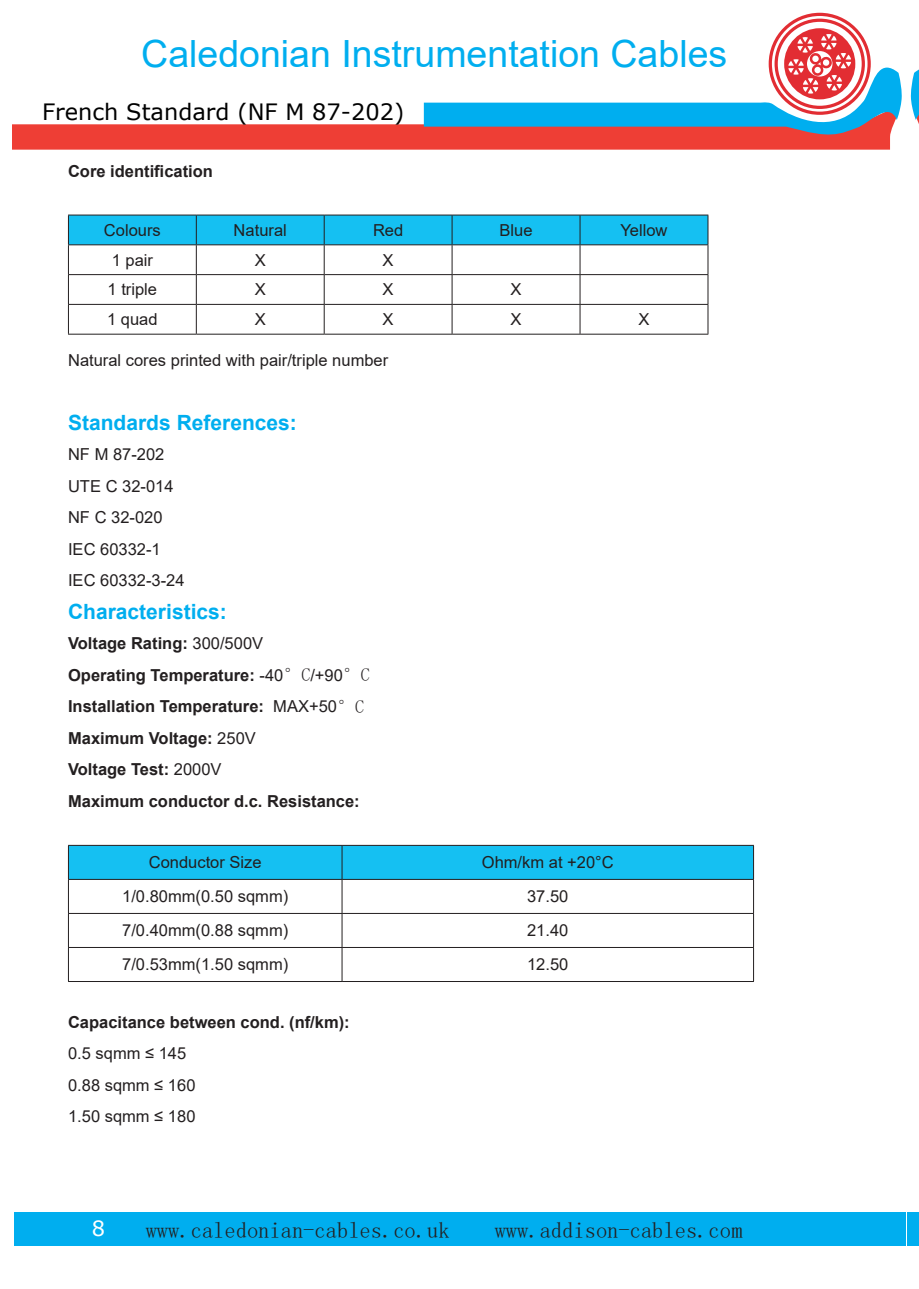
<style>
.page{position:relative;width:919px;height:1289px;background:#fff}
.page>*{position:absolute;margin:0;border:0;box-sizing:border-box;transform-origin:0 0}
.t1{font:37.5px "Arial";color:#00aeef}
.t2{font:22.5px "Sim Sun";color:#231f20}
.t3{font:22.5px "Verdana";color:#000}
.t4{font:700 21px "Arial";color:#00aeef}
.t5{font:21px "Verdana";color:#fff}
.t6{font:16.5px/31.5px "Arial";color:#231f20}
.t7{font:700 16.5px/31.5px "Arial";color:#231f20}
.s1{font-weight:400}
.s2{font-family:"Sim Sun";font-weight:400;font-size:18px}
</style>
<div class="page">
<svg style="left:13px;top:13px;width:889px;height:137px"></svg>
<svg style="left:910px;top:70px;width:8px;height:52px"></svg>
<div style="left:14px;top:1211px;width:891px;height:34px;background:#00aeef"></div>
<div style="left:906px;top:1211px;width:12px;height:34px;background:#00aeef"></div>
<svg style="left:68px;top:215px;width:640px;height:119px"></svg>
<hr style="left:68px;top:334px;width:128px;height:1px;background:#231f20">
<hr style="left:196px;top:334px;width:128px;height:1px;background:#231f20">
<hr style="left:324px;top:334px;width:128px;height:1px;background:#231f20">
<hr style="left:452px;top:334px;width:128px;height:1px;background:#231f20">
<hr style="left:580px;top:334px;width:128px;height:1px;background:#231f20">
<div style="left:69px;top:846px;width:684px;height:33px;background:#15c0f2"></div>
<hr style="left:68px;top:845px;width:274px;height:1px;background:#231f20">
<hr style="left:68px;top:845px;width:1px;height:34px;background:#231f20">
<hr style="left:342px;top:845px;width:411px;height:1px;background:#231f20">
<hr style="left:341px;top:845px;width:1px;height:34px;background:#231f20">
<hr style="left:753px;top:845px;width:1px;height:34px;background:#231f20">
<hr style="left:68px;top:879px;width:274px;height:1px;background:#231f20">
<hr style="left:68px;top:879px;width:1px;height:34px;background:#231f20">
<hr style="left:342px;top:879px;width:411px;height:1px;background:#231f20">
<hr style="left:341px;top:879px;width:1px;height:34px;background:#231f20">
<hr style="left:753px;top:879px;width:1px;height:34px;background:#231f20">
<hr style="left:68px;top:913px;width:274px;height:1px;background:#231f20">
<hr style="left:68px;top:913px;width:1px;height:34px;background:#231f20">
<hr style="left:342px;top:913px;width:411px;height:1px;background:#231f20">
<hr style="left:341px;top:913px;width:1px;height:34px;background:#231f20">
<hr style="left:753px;top:913px;width:1px;height:34px;background:#231f20">
<hr style="left:68px;top:947px;width:274px;height:1px;background:#231f20">
<hr style="left:68px;top:947px;width:1px;height:34px;background:#231f20">
<hr style="left:342px;top:947px;width:411px;height:1px;background:#231f20">
<hr style="left:341px;top:947px;width:1px;height:34px;background:#231f20">
<hr style="left:753px;top:947px;width:1px;height:34px;background:#231f20">
<hr style="left:68px;top:981px;width:274px;height:1px;background:#231f20">
<hr style="left:342px;top:981px;width:411px;height:1px;background:#231f20">
<h1 class="t1" style="left:141px;top:28px;width:587px">Caledonian Instrumentation Cables</h1>
<h2 class="t3" style="left:42px;top:97px;width:363px">French Standard (NF M 87-202)</h2>
<p class="t7" style="left:68px;top:155px;width:146px">Core identification</p>
<p class="t6" style="left:104px;top:214px;width:58px">Colours</p>
<p class="t6" style="left:234px;top:214px;width:55px">Natural</p>
<p class="t6" style="left:373px;top:214px;width:32px">Red</p>
<p class="t6" style="left:499px;top:214px;width:35px">Blue</p>
<p class="t6" style="left:620px;top:214px;width:49px">Yellow</p>
<p class="t6" style="left:112px;top:244px;width:43px">1 pair</p>
<p class="t6" style="left:255px;top:244px;width:13px">X</p>
<p class="t6" style="left:382px;top:244px;width:13px">X</p>
<p class="t6" style="left:108px;top:274px;width:51px">1 triple</p>
<p class="t6" style="left:255px;top:274px;width:13px">X</p>
<p class="t6" style="left:382px;top:274px;width:13px">X</p>
<p class="t6" style="left:510px;top:274px;width:13px">X</p>
<p class="t6" style="left:107px;top:303px;width:52px">1 quad</p>
<p class="t6" style="left:255px;top:303px;width:13px">X</p>
<p class="t6" style="left:382px;top:303px;width:13px">X</p>
<p class="t6" style="left:510px;top:303px;width:13px">X</p>
<p class="t6" style="left:638px;top:303px;width:13px">X</p>
<p class="t6" style="left:68px;top:344px;width:322px">Natural cores printed with pair/triple number</p>
<p class="t4" style="left:68px;top:408px;width:230px">Standards References:</p>
<p class="t6" style="left:68px;top:438px;width:118px">NF M 87-202<br>UTE C 32-014<br>NF C 32-020<br>IEC 60332-1<br>IEC 60332-3-24</p>
<p class="t4" style="left:68px;top:597px;width:160px">Characteristics:</p>
<p class="t7" style="left:68px;top:628px;width:303px">Voltage Rating: <span class="s1">300/500V<br></span>Operating Temperature: <span class="s1">-40</span><span class="s2">°C</span><span class="s1">/+90</span><span class="s2">°C<br></span>Installation Temperature: <span class="s1">MAX+50</span><span class="s2">°C<br></span>Maximum Voltage: <span class="s1">250V<br></span>Voltage Test: <span class="s1">2000V<br></span>Maximum conductor d.c. Resistance:</p>
<p class="t6" style="left:149px;top:846px;width:114px">Conductor Size</p>
<p class="t6" style="left:482px;top:846px;width:133px">Ohm/km at +20°C</p>
<p class="t6" style="left:122px;top:880px;width:167px">1/0.80mm(0.50 sqmm)</p>
<p class="t6" style="left:527px;top:880px;width:43px">37.50</p>
<p class="t6" style="left:122px;top:914px;width:167px">7/0.40mm(0.88 sqmm)</p>
<p class="t6" style="left:527px;top:914px;width:43px">21.40</p>
<p class="t6" style="left:122px;top:948px;width:167px">7/0.53mm(1.50 sqmm)</p>
<p class="t6" style="left:527px;top:948px;width:43px">12.50</p>
<p class="t7" style="left:68px;top:1006px;width:283px">Capacitance between cond. (nf/km):</p>
<p class="t6" style="left:68px;top:1037px;width:129px">0.5 sqmm ≤ 145<br>0.88 sqmm ≤ 160<br>1.50 sqmm ≤ 180</p>
<p class="t5" style="left:92px;top:1214px;width:15px">8</p>
<h2 class="t2" style="left:146px;top:1218px;width:305px">www.caledonian-cables.co.uk</h2>
<h2 class="t2" style="left:494px;top:1218px;width:249px">www.addison-cables.com</h2>
</div>
